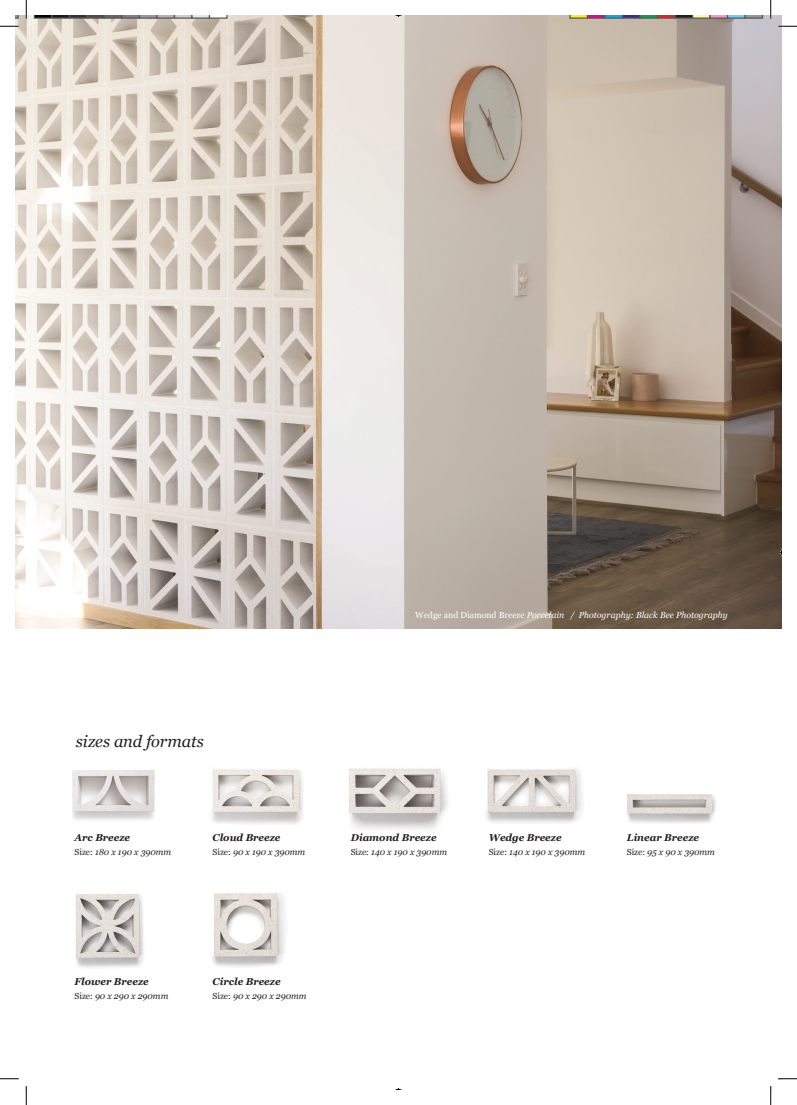
<style>
.page{position:relative;width:797px;height:1105px;background:#fff}
.page>*{position:absolute;margin:0;border:0;box-sizing:border-box;transform-origin:0 0}
.t1{font:italic 16.38px "Georgia";letter-spacing:-.005em;color:#231f20}
.t2{font:italic 700 10px "Georgia";color:#231f20}
.t3{font:italic 8.75px "Georgia";color:#231f20}
.t4{font:italic 8.75px "Georgia";color:#fff}
.s1{font-style:normal}
</style>
<div class="page">
<img style="left:16px;top:16px;width:765px;height:613px">
<img style="left:212px;top:769px;width:91px;height:55px">
<img style="left:72px;top:770px;width:83px;height:50px">
<img style="left:75px;top:894px;width:69px;height:74px">
<img style="left:349px;top:768px;width:99px;height:61px">
<img style="left:212px;top:893px;width:74px;height:74px">
<img style="left:486px;top:769px;width:97px;height:54px">
<img style="left:627px;top:794px;width:89px;height:29px">
<svg style="left:391px;top:16px;width:14px;height:1px"></svg>
<svg style="left:780px;top:545px;width:2px;height:14px"></svg>
<svg style="left:34px;top:16px;width:193px;height:3px"></svg>
<svg style="left:569px;top:16px;width:194px;height:3px"></svg>
<svg style="left:0;top:25px;width:19px;height:2px"></svg>
<svg style="left:778px;top:25px;width:19px;height:2px"></svg>
<svg style="left:0;top:1078px;width:19px;height:1px"></svg>
<svg style="left:778px;top:1078px;width:19px;height:1px"></svg>
<svg style="left:25px;top:0;width:2px;height:19px"></svg>
<svg style="left:25px;top:1086px;width:2px;height:19px"></svg>
<svg style="left:770px;top:0;width:1px;height:19px"></svg>
<svg style="left:770px;top:1086px;width:1px;height:19px"></svg>
<p class="t4" style="left:415px;top:609px;width:314px"><span class="s1">Wedge and Diamond Breeze</span> Porcelain / Photography: Black Bee Photography</p>
<h1 class="t1" style="left:76px;top:731px;width:130px">sizes and formats</h1>
<p class="t2" style="left:75px;top:831px;width:57px">Arc Breeze</p>
<p class="t3" style="left:75px;top:847px;width:98px"><span class="s1">Size:</span> 180 x 190 x 390mm</p>
<p class="t2" style="left:213px;top:831px;width:69px">Cloud Breeze</p>
<p class="t3" style="left:213px;top:847px;width:94px"><span class="s1">Size:</span> 90 x 190 x 390mm</p>
<p class="t2" style="left:351px;top:831px;width:87px">Diamond Breeze</p>
<p class="t3" style="left:351px;top:847px;width:98px"><span class="s1">Size:</span> 140 x 190 x 390mm</p>
<p class="t2" style="left:488px;top:831px;width:74px">Wedge Breeze</p>
<p class="t3" style="left:488px;top:847px;width:98px"><span class="s1">Size:</span> 140 x 190 x 390mm</p>
<p class="t2" style="left:626px;top:831px;width:74px">Linear Breeze</p>
<p class="t3" style="left:626px;top:847px;width:90px"><span class="s1">Size:</span> 95 x 90 x 390mm</p>
<p class="t2" style="left:75px;top:975px;width:76px">Flower Breeze</p>
<p class="t3" style="left:75px;top:990px;width:95px"><span class="s1">Size:</span> 90 x 290 x 290mm</p>
<p class="t2" style="left:213px;top:975px;width:69px">Circle Breeze</p>
<p class="t3" style="left:213px;top:990px;width:95px"><span class="s1">Size:</span> 90 x 290 x 290mm</p>
</div>
